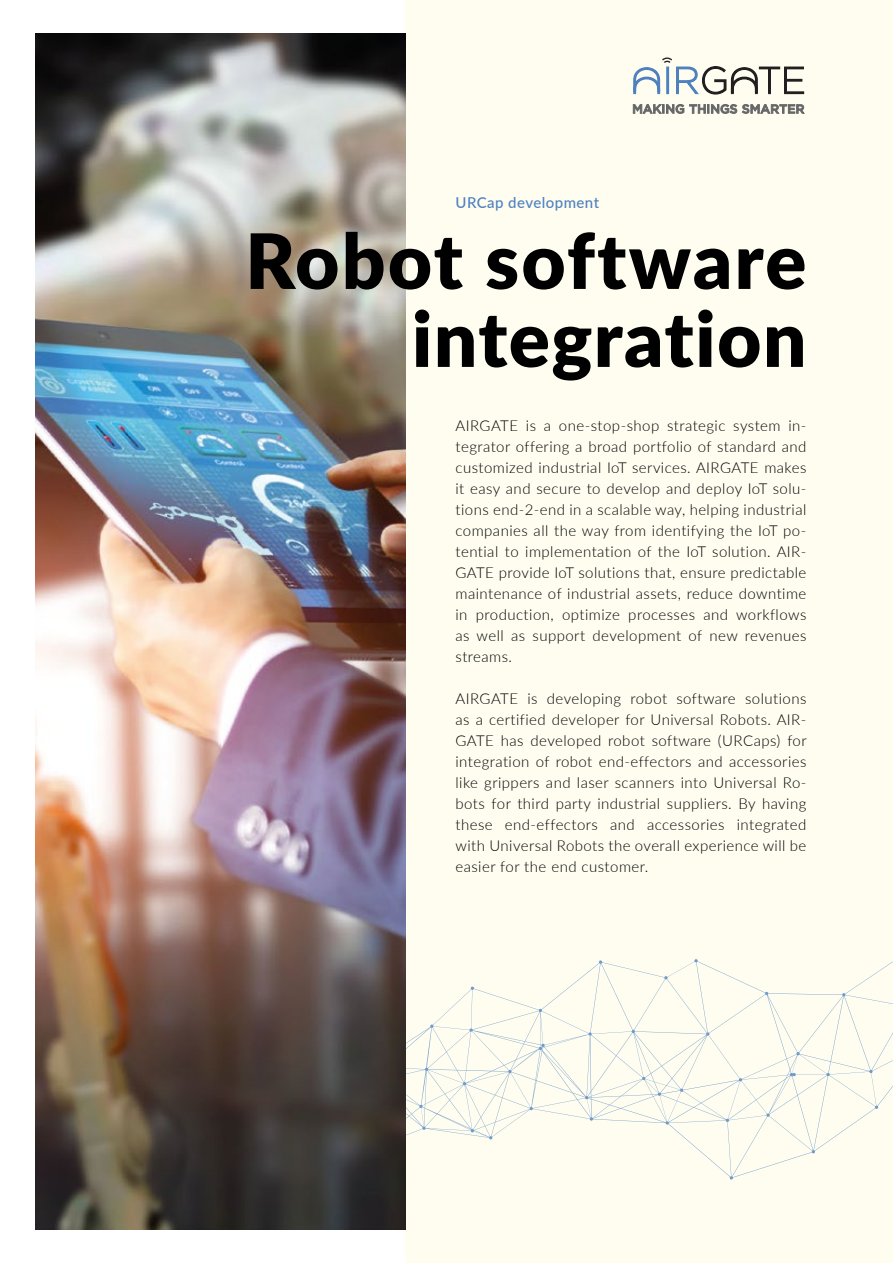
<style>
.page{position:relative;width:893px;height:1263px;background:#fff}
.page>*{position:absolute;margin:0;border:0;box-sizing:border-box;transform-origin:0 0}
.t1{font:900 76.35px/78px "Lato";letter-spacing:.02em;color:#000;text-align:right}
.t2{font:300 15px/21px "Lato";letter-spacing:.03em;color:#000;text-align:justify}
.t3{font:500 15px "Lato";letter-spacing:.03em;color:#4d81bf}
</style>
<div class="page">
<div style="left:405px;top:0;width:488px;height:1263px;background:#fefdf0"></div>
<svg style="left:405px;top:955px;width:488px;height:224px"></svg>
<svg style="left:633px;top:57px;width:172px;height:38px"></svg>
<svg style="left:633px;top:104px;width:171px;height:10px"></svg>
<img style="left:35px;top:33px;width:370px;height:1196px">
<p class="t3" style="left:455px;top:197px;width:145px">URCap development</p>
<h1 class="t1" style="left:245px;top:228px;width:563px">Robot software integration</h1>
<p class="t2" style="left:455px;top:416px;width:352px">AIRGATE is a one-stop-shop strategic system in&shy;tegrator offering a broad portfolio of standard and customized industrial IoT services. AIRGATE makes it easy and secure to develop and deploy IoT solu&shy;tions end-2-end in a scalable way, helping industrial companies all the way from identifying the IoT po&shy;tential to implementation of the IoT solution. AIR-GATE provide IoT solutions that, ensure predictable maintenance of industrial assets, reduce downtime in production, optimize processes and workflows as well as support development of new revenues streams.</p>
<p class="t2" style="left:455px;top:689px;width:353px">AIRGATE is developing robot software solutions as a certified developer for Universal Robots. AIR-GATE has developed robot software (URCaps) for integration of robot end-effectors and accessories like grippers and laser scanners into Universal Ro&shy;bots for third party industrial suppliers. By having these end-effectors and accessories integrated with Universal Robots the overall experience will be easier for the end customer.</p>
</div>
